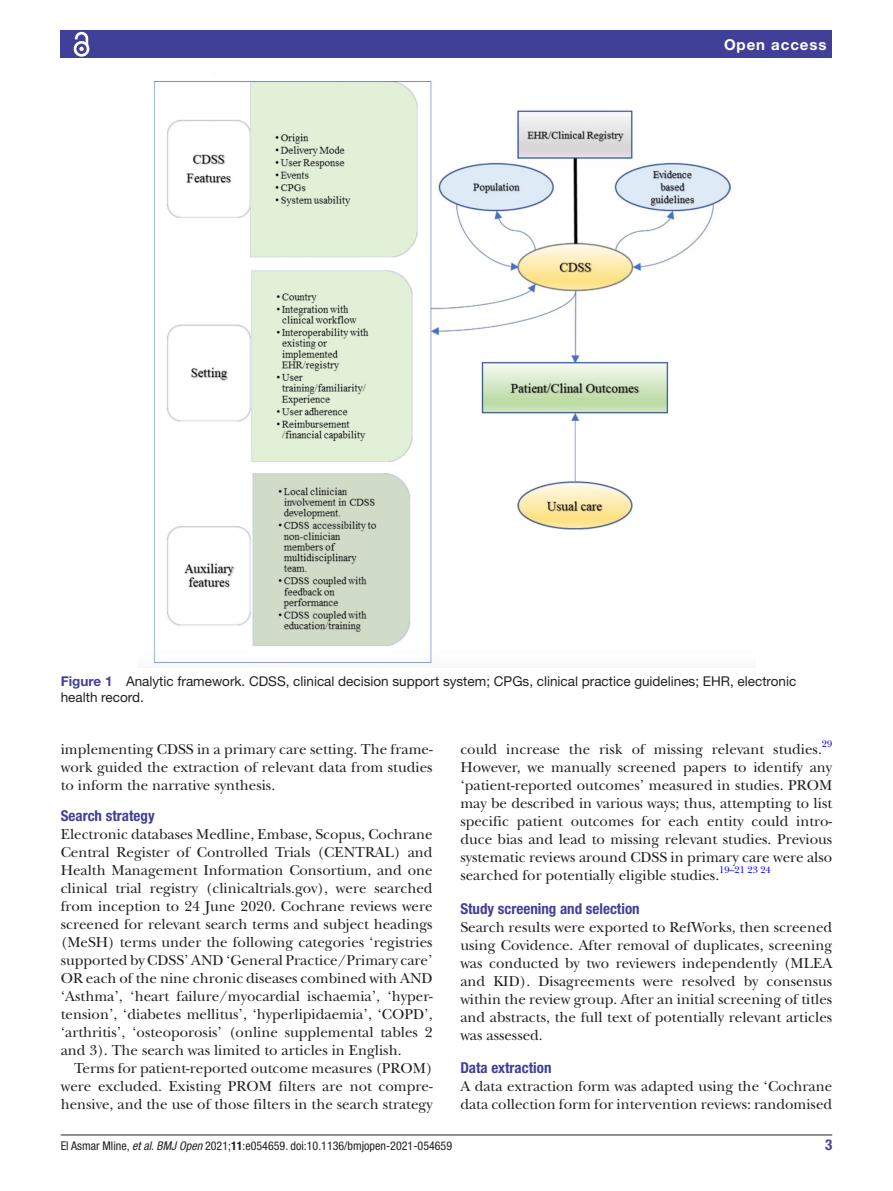
<style>
.page{position:relative;width:893px;height:1191px;background:#fff}
.page>*{position:absolute;margin:0;border:0;box-sizing:border-box;transform-origin:0 0}
.t1{font:15px/18px "New Baskerville";color:#231f20;text-align:justify}
.t2{font:700 condensed 15px "Helvetica Neue LT Std";color:#414099}
.t3{font:700 15px "Helvetica Neue LT Std";letter-spacing:.065em;color:#fff}
.t4{font:13.5px/16.2px "Helvetica Neue LT Std";color:#231f20}
.t5{font:condensed 12px "Helvetica Neue LT Std";color:#231f20}
.t6{font:9.9px "New Baskerville";color:#00f}
.s1{font-weight:700;color:#414099}
.s2{font-style:italic}
.s3{font-weight:700}
</style>
<div class="page">
<hr style="left:61px;top:1134px;width:771px;height:1px;background:#231f20">
<div style="left:61px;top:31px;width:771px;height:27px;background:#414099"></div>
<svg style="left:73px;top:31px;width:17px;height:26px"></svg>
<img style="left:153px;top:81px;width:578px;height:582px">
<p class="t3" style="left:724px;top:35px;width:104px">Open access</p>
<p class="t4" style="left:61px;top:672px;width:737px"><span class="s1">Figure 1</span> Analytic framework. CDSS, clinical decision support system; CPGs, clinical practice guidelines; EHR, electronic health record.</p>
<p class="t1" style="left:61px;top:740px;width:373px">implementing CDSS in a primary care setting. The frame&shy;work guided the extraction of relevant data from studies to inform the narrative synthesis.</p>
<p class="t2" style="left:61px;top:807px;width:95px">Search strategy</p>
<p class="t1" style="left:61px;top:825px;width:373px">Electronic databases Medline, Embase, Scopus, Cochrane Central Register of Controlled Trials (CENTRAL) and Health Management Information Consortium, and one clinical trial registry (clinicaltrials.gov), were searched from inception to 24 June 2020. Cochrane reviews were screened for relevant search terms and subject headings (MeSH) terms under the following categories ‘registries supported by CDSS’ AND ‘General Practice/Primary care’ OR each of the nine chronic diseases combined with AND ‘Asthma’, ‘heart failure/myocardial ischaemia’, ‘hyper&shy;tension’, ‘diabetes mellitus’, ‘hyperlipidaemia’, ‘COPD’, ‘arthritis’, ‘osteoporosis’ (online supplemental tables 2 and 3). The search was limited to articles in English.</p>
<p class="t1" style="left:61px;top:1059px;width:373px;text-indent:14px">Terms for patient-reported outcome measures (PROM) were excluded. Existing PROM filters are not compre&shy;hensive, and the use of those filters in the search strategy</p>
<p class="t1" style="left:460px;top:740px;width:363px">could increase the risk of missing relevant studies.</p>
<p class="t6" style="left:822px;top:738px;width:12px">29</p>
<p class="t1" style="left:460px;top:758px;width:373px">However, we manually screened papers to identify any ‘patient-reported outcomes’ measured in studies. PROM may be described in various ways; thus, attempting to list specific patient outcomes for each entity could intro&shy;duce bias and lead to missing relevant studies. Previous systematic reviews around CDSS in primary care were also searched for potentially eligible studies.</p>
<p class="t6" style="left:719px;top:864px;width:53px">19–21 23 24</p>
<p class="t2" style="left:460px;top:899px;width:181px">Study screening and selection</p>
<p class="t1" style="left:460px;top:917px;width:373px">Search results were exported to RefWorks, then screened using Covidence. After removal of duplicates, screening was conducted by two reviewers independently (MLEA and KID). Disagreements were resolved by consensus within the review group. After an initial screening of titles and abstracts, the full text of potentially relevant articles was assessed.</p>
<p class="t2" style="left:460px;top:1059px;width:93px">Data extraction</p>
<p class="t1" style="left:460px;top:1077px;width:373px">A data extraction form was adapted using the ‘Cochrane data collection form for intervention reviews: randomised</p>
<p class="t5" style="left:61px;top:1138px;width:393px">El Asmar Mline, <span class="s2">et al</span>. <span class="s2">BMJ Open</span> 2021;<span class="s3">11</span>:e054659. doi:10.1136/bmjopen-2021-054659</p>
<p class="t2" style="left:825px;top:1135px;width:9px">3</p>
</div>
